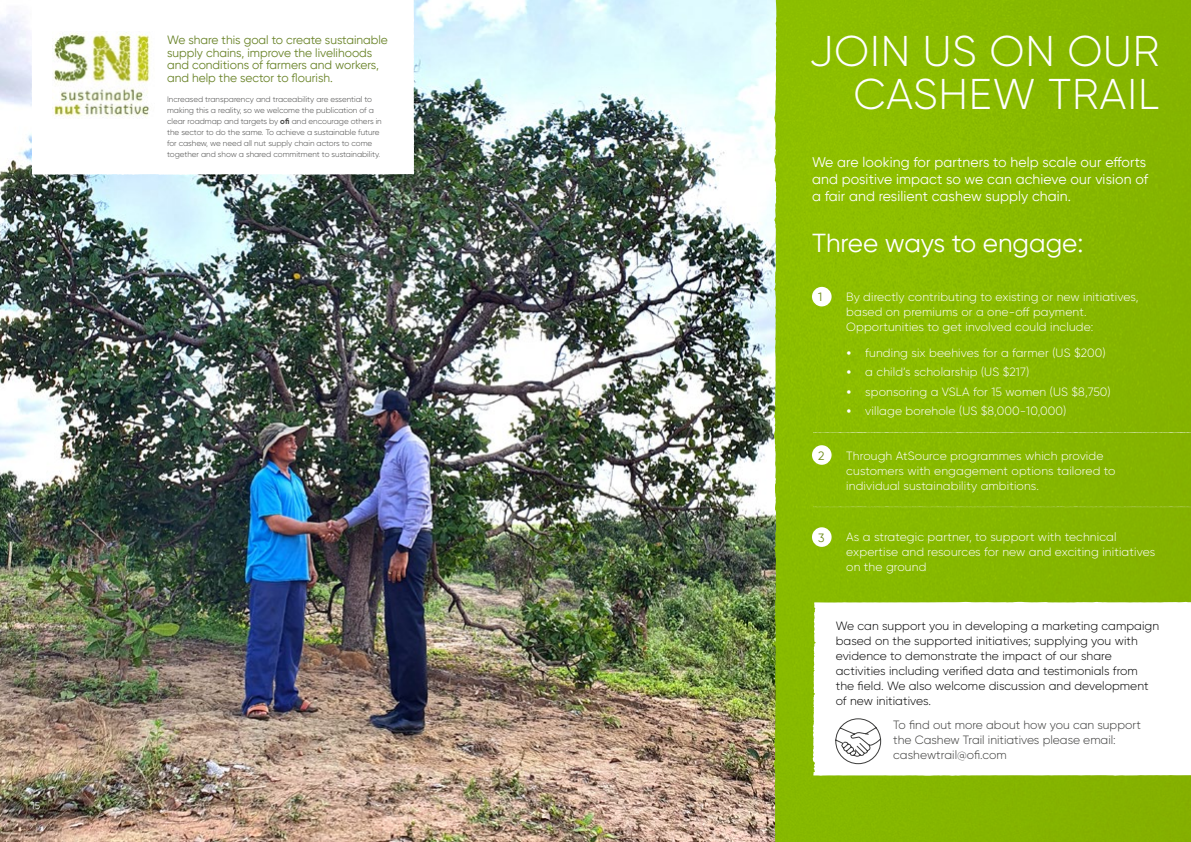
<style>
.page{position:relative;width:1191px;height:842px;background:#fff}
.page>*{position:absolute;margin:0;border:0;box-sizing:border-box;transform-origin:0 0}
.t1{font:300 43px/43px "Gilroy";letter-spacing:.02em;color:#fff;text-align:right}
.t2{font:26px "Gilroy";color:#fff}
.t3{font:14px/17px "Gilroy";letter-spacing:.01em;color:#fff}
.t4{font:300 12px/15px "Gilroy";letter-spacing:.01em;color:#fff}
.t5{font:300 12px/15px "Gilroy";letter-spacing:.005em;color:#000}
.t6{font:12px/12.5px "Gilroy";color:#698328}
.t7{font:300 12px/15px "Gilroy";color:#3c3c3b}
.t8{font:12px "Gilroy";color:#698714}
.t9{font:300 10px "Gilroy";color:#fff}
.t10{font:300 8px/11px "Gilroy";letter-spacing:-.005em;color:#4a4a49}
.s1{font-weight:700}
.s2{font-size:20px}
</style>
<div class="page">
<img style="left:0;top:0;width:774px;height:842px">
<div style="left:774px;top:0;width:417px;height:842px;background:#88b900"></div>
<img style="left:774px;top:0;width:2px;height:316px">
<svg style="left:812px;top:591px;width:379px;height:185px"></svg>
<div style="left:812px;top:287px;width:19px;height:19px;background:#fff;border-radius:50%"></div>
<div style="left:812px;top:445px;width:19px;height:20px;background:#fff;border-radius:50%"></div>
<div style="left:812px;top:527px;width:19px;height:20px;background:#fff;border-radius:50%"></div>
<svg style="left:835px;top:718px;width:46px;height:46px"></svg>
<svg style="left:31px;top:0;width:383px;height:175px"></svg>
<img style="left:53px;top:32px;width:101px;height:86px">
<svg style="left:813px;top:432px;width:378px;height:1px"></svg>
<svg style="left:813px;top:506px;width:378px;height:1px"></svg>
<p class="t6" style="left:167px;top:34px;width:222px">We share this goal to create sustainable supply chains, improve the livelihoods and conditions of farmers and workers, and help the sector to flourish.</p>
<p class="t10" style="left:167px;top:93px;width:216px">Increased transparency and traceability are essential to making this a reality, so we welcome the publication of a clear roadmap and targets by <span class="s1">ofi</span> and encourage others in the sector to do the same. To achieve a sustainable future for cashew, we need all nut supply chain actors to come together and show a shared commitment to sustainability.</p>
<p class="t9" style="left:32px;top:799px;width:10px">15</p>
<h1 class="t1" style="left:809px;top:29px;width:351px">JOIN US ON OUR<br>CASHEW TRAIL</h1>
<p class="t3" style="left:812px;top:154px;width:338px">We are looking for partners to help scale our efforts and positive impact so we can achieve our vision of a fair and resilient cashew supply chain.</p>
<h2 class="t2" style="left:812px;top:227px;width:273px">Three ways to engage:</h2>
<p class="t4" style="left:846px;top:290px;width:294px">By directly contributing to existing or new initiatives, based on premiums or a one-off payment.<br>Opportunities to get involved could include:</p>
<p class="t4" style="left:846px;top:345px;width:261px"><span class="s2">•</span> funding six beehives for a farmer (US $200)</p>
<p class="t4" style="left:846px;top:364px;width:184px"><span class="s2">•</span> a child’s scholarship (US $217)</p>
<p class="t4" style="left:846px;top:384px;width:266px"><span class="s2">•</span> sponsoring a VSLA for 15 women (US $8,750)</p>
<p class="t4" style="left:846px;top:403px;width:221px"><span class="s2">•</span> village borehole (US $8,000-10,000)</p>
<p class="t4" style="left:846px;top:448px;width:271px">Through AtSource programmes which provide customers with engagement options tailored to individual sustainability ambitions.</p>
<p class="t4" style="left:846px;top:529px;width:310px">As a strategic partner, to support with technical expertise and resources for new and exciting initiatives on the ground</p>
<p class="t8" style="left:818px;top:290px;width:6px">1</p>
<p class="t8" style="left:818px;top:448px;width:8px">2</p>
<p class="t8" style="left:818px;top:530px;width:8px">3</p>
<p class="t5" style="left:836px;top:618px;width:325px">We can support you in developing a marketing campaign based on the supported initiatives; supplying you with evidence to demonstrate the impact of our share activities including verified data and testimonials from the field. We also welcome discussion and development of new initiatives.</p>
<p class="t7" style="left:893px;top:717px;width:249px">To find out more about how you can support the Cashew Trail initiatives please email: cashewtrail@ofi.com</p>
</div>
